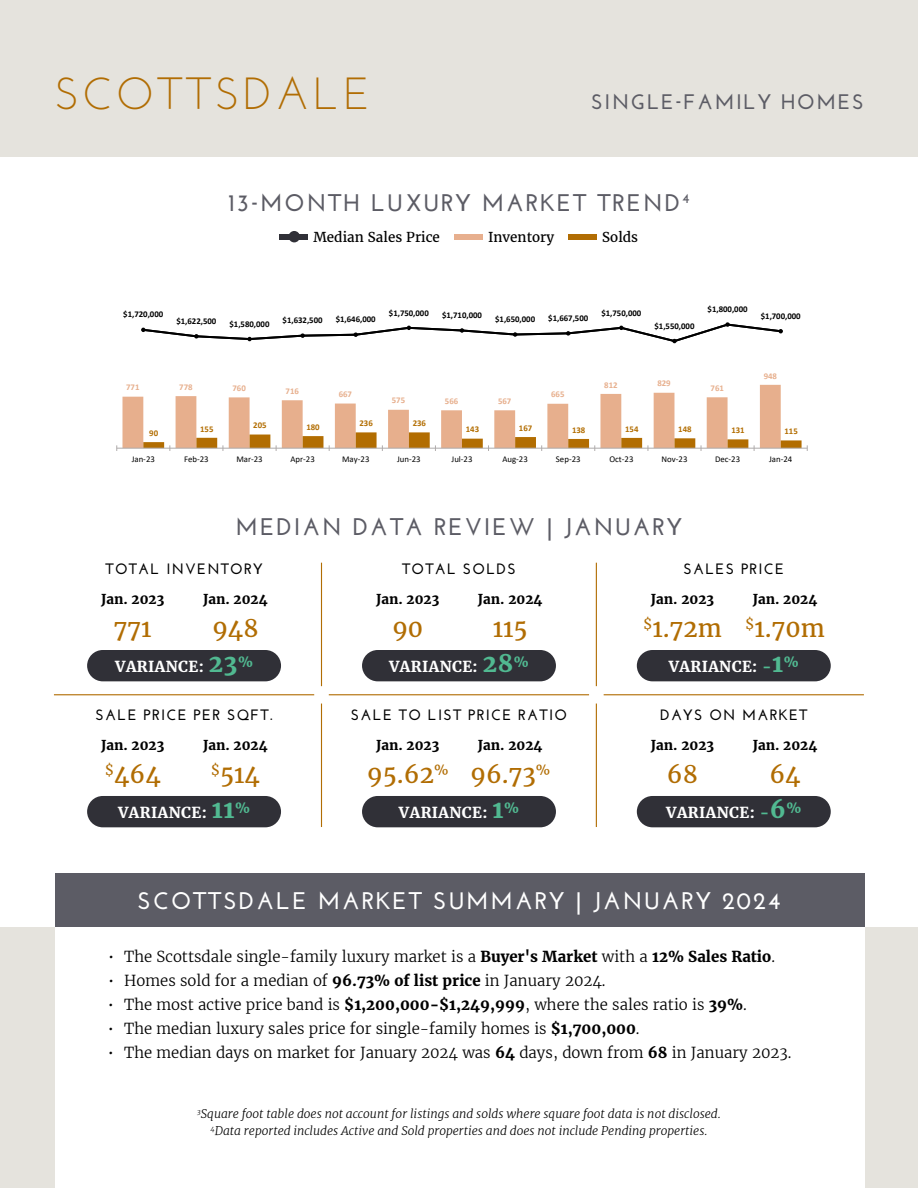
<style>
.page{position:relative;width:918px;height:1188px;background:#fff}
.page>*{position:absolute;margin:0;border:0;box-sizing:border-box;transform-origin:0 0}
.t1{font:45px "Josefin Sans";letter-spacing:.08em;color:#b16d03}
.t2{font:700 24px "Josefin Sans";letter-spacing:.08em;color:#5c5c65}
.t3{font:24px "Merriweather";color:#b16d03}
.t4{font:700 24px "Josefin Sans";letter-spacing:.08em;color:#fff}
.t5{font:700 21px "Josefin Sans";letter-spacing:.08em;color:#5c5c65}
.t6{font:300 15px "Merriweather";color:#000}
.t7{font:700 15px "Josefin Sans";letter-spacing:.08em;color:#000}
.t8{font:700 15px "Merriweather";letter-spacing:.025em;color:#fff}
.t9{font:700 13.5px "Merriweather";color:#000}
.t10{font:13.5px "Merriweather";color:#000}
.t11{font:italic 300 12px/16.5px "Merriweather";color:#000;text-align:center}
.t12{font:700 8.85px "Calibri";color:#000}
.t13{font:8.85px "Calibri";color:#000}
.t14{font:700 8.85px "Calibri";color:#e7af8d}
.t15{font:700 8.85px "Calibri";color:#b26d01}
.t16{font:700 8.7px "Calibri";color:#000}
.t17{font:700 8.7px "Calibri";color:#b26d01}
.t18{font:700 8.7px "Calibri";color:#e7af8d}
.s1{font-size:24px;color:#51b991}
.s2{color:#51b991}
.s3{font-weight:700}
</style>
<div class="page">
<div style="left:0;top:0;width:918px;height:158px;background:#e5e3dd"></div>
<div style="left:0;top:927px;width:918px;height:261px;background:#e5e3dd"></div>
<div style="left:55px;top:925px;width:810px;height:263px;background:#fff"></div>
<div style="left:55px;top:873px;width:810px;height:54px;background:#5c5c65"></div>
<hr style="left:54px;top:694px;width:260px;height:1px;background:#b16d03">
<hr style="left:321px;top:563px;width:1px;height:123px;background:#b16d03">
<hr style="left:321px;top:704px;width:1px;height:123px;background:#b16d03">
<hr style="left:596px;top:563px;width:1px;height:123px;background:#b16d03">
<hr style="left:596px;top:704px;width:1px;height:123px;background:#b16d03">
<hr style="left:329px;top:694px;width:260px;height:1px;background:#b16d03">
<hr style="left:604px;top:694px;width:260px;height:1px;background:#b16d03">
<div style="left:569px;top:234px;width:28px;height:6px;background:#b16d03"></div>
<div style="left:280px;top:234px;width:28px;height:6px;background:#303037"></div>
<div style="left:289px;top:231px;width:11px;height:11px;background:#303037;border-radius:50%"></div>
<div style="left:454px;top:234px;width:29px;height:6px;background:#e7af8e"></div>
<svg style="left:116px;top:322px;width:692px;height:129px"></svg>
<div style="left:87px;top:650px;width:194px;height:31px;background:#303037;border-radius:16px"></div>
<div style="left:362px;top:650px;width:194px;height:31px;background:#303037;border-radius:16px"></div>
<div style="left:637px;top:650px;width:194px;height:31px;background:#303037;border-radius:16px"></div>
<div style="left:637px;top:796px;width:194px;height:31px;background:#303037;border-radius:16px"></div>
<div style="left:362px;top:796px;width:194px;height:31px;background:#303037;border-radius:16px"></div>
<div style="left:87px;top:796px;width:194px;height:31px;background:#303037;border-radius:16px"></div>
<h1 class="t1" style="left:54px;top:65px;width:318px">SCOTTSDALE</h1>
<h3 class="t5" style="left:591px;top:89px;width:274px">SINGLE-FAMILY HOMES</h3>
<h2 class="t2" style="left:228px;top:189px;width:463px">13-MONTH LUXURY MARKET TREND<sup>4</sup></h2>
<p class="t10" style="left:314px;top:228px;width:128px">Median Sales Price</p>
<p class="t10" style="left:488px;top:228px;width:68px">Inventory</p>
<p class="t10" style="left:602px;top:228px;width:37px">Solds</p>
<p class="t12" style="left:123px;top:308px;width:42px">$1,720,000</p>
<p class="t12" style="left:176px;top:315px;width:42px">$1,622,500</p>
<p class="t12" style="left:230px;top:318px;width:42px">$1,580,000</p>
<p class="t16" style="left:283px;top:314px;width:41px">$1,632,500</p>
<p class="t16" style="left:336px;top:313px;width:41px">$1,646,000</p>
<p class="t16" style="left:389px;top:306px;width:41px">$1,750,000</p>
<p class="t16" style="left:442px;top:309px;width:41px">$1,710,000</p>
<p class="t12" style="left:495px;top:313px;width:42px">$1,650,000</p>
<p class="t12" style="left:548px;top:312px;width:42px">$1,667,500</p>
<p class="t16" style="left:601px;top:306px;width:41px">$1,750,000</p>
<p class="t12" style="left:654px;top:320px;width:42px">$1,550,000</p>
<p class="t12" style="left:708px;top:303px;width:42px">$1,800,000</p>
<p class="t12" style="left:761px;top:310px;width:42px">$1,700,000</p>
<p class="t14" style="left:126px;top:381px;width:15px">771</p>
<p class="t14" style="left:179px;top:381px;width:15px">778</p>
<p class="t14" style="left:232px;top:382px;width:15px">760</p>
<p class="t14" style="left:286px;top:385px;width:15px">716</p>
<p class="t14" style="left:339px;top:388px;width:15px">667</p>
<p class="t14" style="left:392px;top:394px;width:15px">575</p>
<p class="t18" style="left:445px;top:395px;width:15px">566</p>
<p class="t14" style="left:498px;top:395px;width:15px">567</p>
<p class="t14" style="left:551px;top:388px;width:15px">665</p>
<p class="t14" style="left:604px;top:378px;width:15px">812</p>
<p class="t14" style="left:657px;top:377px;width:15px">829</p>
<p class="t14" style="left:711px;top:382px;width:15px">761</p>
<p class="t18" style="left:764px;top:369px;width:15px">948</p>
<p class="t15" style="left:149px;top:427px;width:10px">90</p>
<p class="t17" style="left:200px;top:422px;width:15px">155</p>
<p class="t15" style="left:253px;top:419px;width:15px">205</p>
<p class="t15" style="left:306px;top:421px;width:15px">180</p>
<p class="t15" style="left:360px;top:417px;width:15px">236</p>
<p class="t15" style="left:413px;top:417px;width:15px">236</p>
<p class="t15" style="left:466px;top:423px;width:15px">143</p>
<p class="t15" style="left:519px;top:422px;width:15px">167</p>
<p class="t17" style="left:572px;top:424px;width:15px">138</p>
<p class="t15" style="left:625px;top:422px;width:15px">154</p>
<p class="t17" style="left:678px;top:423px;width:15px">148</p>
<p class="t17" style="left:731px;top:424px;width:15px">131</p>
<p class="t15" style="left:785px;top:425px;width:15px">115</p>
<p class="t13" style="left:132px;top:453px;width:25px">Jan-23</p>
<p class="t13" style="left:184px;top:453px;width:26px">Feb-23</p>
<p class="t13" style="left:236px;top:453px;width:28px">Mar-23</p>
<p class="t13" style="left:290px;top:453px;width:26px">Apr-23</p>
<p class="t13" style="left:342px;top:453px;width:29px">May-23</p>
<p class="t13" style="left:397px;top:453px;width:25px">Jun-23</p>
<p class="t13" style="left:452px;top:453px;width:23px">Jul-23</p>
<p class="t13" style="left:502px;top:453px;width:27px">Aug-23</p>
<p class="t13" style="left:556px;top:453px;width:26px">Sep-23</p>
<p class="t13" style="left:609px;top:453px;width:26px">Oct-23</p>
<p class="t13" style="left:662px;top:453px;width:27px">Nov-23</p>
<p class="t13" style="left:715px;top:453px;width:27px">Dec-23</p>
<p class="t13" style="left:769px;top:453px;width:25px">Jan-24</p>
<h2 class="t2" style="left:236px;top:512px;width:448px">MEDIAN DATA REVIEW | JANUARY</h2>
<p class="t7" style="left:106px;top:560px;width:159px">TOTAL INVENTORY</p>
<p class="t7" style="left:402px;top:560px;width:115px">TOTAL SOLDS</p>
<p class="t7" style="left:683px;top:560px;width:102px">SALES PRICE</p>
<p class="t9" style="left:101px;top:590px;width:65px">Jan. 2023</p>
<p class="t9" style="left:203px;top:590px;width:66px">Jan. 2024</p>
<p class="t9" style="left:376px;top:590px;width:65px">Jan. 2023</p>
<p class="t9" style="left:478px;top:590px;width:66px">Jan. 2024</p>
<p class="t9" style="left:651px;top:590px;width:65px">Jan. 2023</p>
<p class="t9" style="left:753px;top:590px;width:66px">Jan. 2024</p>
<h2 class="t3" style="left:114px;top:613px;width:39px">771</h2>
<h2 class="t3" style="left:212px;top:613px;width:48px">948</h2>
<h2 class="t3" style="left:392px;top:613px;width:33px">90</h2>
<h2 class="t3" style="left:493px;top:613px;width:36px">115</h2>
<h2 class="t3" style="left:643px;top:613px;width:183px"><sup>$</sup>1.72m <sup>$</sup>1.70m</h2>
<p class="t8" style="left:115px;top:657px;width:139px">VARIANCE: <span class="s1">23</span><sup>%</sup></p>
<p class="t8" style="left:389px;top:657px;width:141px">VARIANCE: <span class="s1">28</span><sup>%</sup></p>
<p class="t8" style="left:669px;top:657px;width:132px">VARIANCE: <span class="s2">-</span><span class="s1">1</span><sup>%</sup></p>
<p class="t7" style="left:96px;top:706px;width:178px">SALE PRICE PER SQFT.</p>
<p class="t7" style="left:351px;top:706px;width:218px">SALE TO LIST PRICE RATIO</p>
<p class="t7" style="left:660px;top:706px;width:149px">DAYS ON MARKET</p>
<p class="t9" style="left:101px;top:736px;width:65px">Jan. 2023</p>
<p class="t9" style="left:203px;top:736px;width:66px">Jan. 2024</p>
<p class="t9" style="left:376px;top:736px;width:65px">Jan. 2023</p>
<p class="t9" style="left:478px;top:736px;width:66px">Jan. 2024</p>
<p class="t9" style="left:651px;top:736px;width:65px">Jan. 2023</p>
<p class="t9" style="left:753px;top:736px;width:66px">Jan. 2024</p>
<h2 class="t3" style="left:105px;top:759px;width:58px"><sup>$</sup>464</h2>
<h2 class="t3" style="left:211px;top:759px;width:51px"><sup>$</sup>514</h2>
<p class="t8" style="left:118px;top:803px;width:133px">VARIANCE: <span class="s1">11</span><sup>%</sup></p>
<h2 class="t3" style="left:367px;top:759px;width:185px">95.62<sup>%</sup> 96.73<sup>%</sup></h2>
<p class="t8" style="left:399px;top:803px;width:122px">VARIANCE: <span class="s1">1</span><sup>%</sup></p>
<h2 class="t3" style="left:667px;top:759px;width:33px">68</h2>
<h2 class="t3" style="left:769px;top:759px;width:33px">64</h2>
<p class="t8" style="left:666px;top:803px;width:137px">VARIANCE: <span class="s2">-</span><span class="s1">6</span><sup>%</sup></p>
<h2 class="t4" style="left:138px;top:887px;width:644px">SCOTTSDALE MARKET SUMMARY | JANUARY 2024</h2>
<p class="t6" style="left:108px;top:947px;width:669px">• The Scottsdale single-family luxury market is a <span class="s3">Buyer's Market</span> with a <span class="s3">12% Sales Ratio</span>.</p>
<p class="t6" style="left:108px;top:971px;width:499px">• Homes sold for a median of <span class="s3">96.73% of list price</span> in January 2024.</p>
<p class="t6" style="left:108px;top:995px;width:640px">• The most active price band is <span class="s3">$1,200,000-$1,249,999</span>, where the sales ratio is <span class="s3">39%</span>.</p>
<p class="t6" style="left:108px;top:1019px;width:533px">• The median luxury sales price for single-family homes is <span class="s3">$1,700,000</span>.</p>
<p class="t6" style="left:108px;top:1043px;width:685px">• The median days on market for January 2024 was <span class="s3">64</span> days, down from <span class="s3">68</span> in January 2023.</p>
<p class="t11" style="left:197px;top:1106px;width:525px"><sup>3</sup>Square foot table does not account for listings and solds where square foot data is not disclosed.<br><sup>4</sup>Data reported includes Active and Sold properties and does not include Pending properties.</p>
</div>
